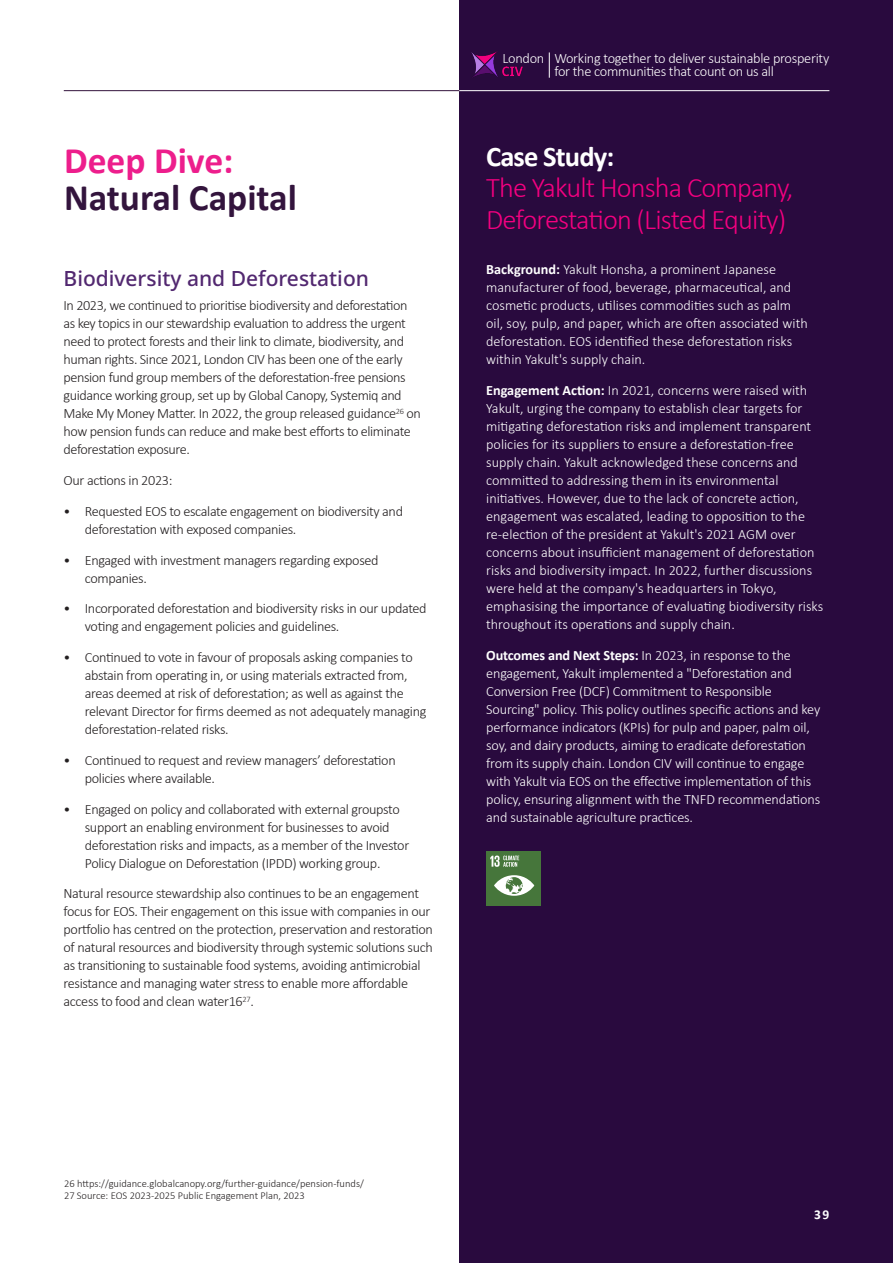
<style>
.page{position:relative;width:893px;height:1263px;background:#fff}
.page>*{position:absolute;margin:0;border:0;box-sizing:border-box;transform-origin:0 0}
.Heading_1{font:700 37.5px "Calibri";color:#33143d}
.Heading_1-2{font:700 37.5px "Calibri";color:#ed1e8c}
.Main_page_2{font:300 28.5px/31.5px "Calibri";letter-spacing:-.03em;color:#f3007f}
.Main_page_2-2{font:700 28.5px "Calibri";letter-spacing:-.03em;color:#fff}
.Subheading_1{font:500 21px "Noto Sans";color:#522870}
.t1{font:300 14.4px/12.6px "Calibri";letter-spacing:-.02em;color:#fff}
.Body_space{font:300 14.25px/18px "Calibri";letter-spacing:-.025em;color:#231f20}
.Body_space-2{font:300 14.25px/18px "Calibri";color:#fff}
.Folio_Page_No{font:700 13.5px "Calibri";color:#fff}
.Source{font:300 10.5px "Calibri";color:#231f20}
.s1{font-weight:700}
</style>
<div class="page">
<div style="left:459px;top:0;width:434px;height:1263px;background:#290a3e"></div>
<div style="left:486px;top:851px;width:55px;height:55px;background:#46763b"></div>
<svg style="left:494px;top:875px;width:40px;height:21px"></svg>
<svg style="left:490px;top:855px;width:29px;height:12px"></svg>
<hr style="left:64px;top:90px;width:395px;height:1px;background:#33143d">
<img style="left:472px;top:52px;width:26px;height:25px">
<img style="left:502px;top:66px;width:47px;height:12px">
<svg style="left:549px;top:52px;width:1px;height:26px"></svg>
<hr style="left:459px;top:90px;width:370px;height:1px;background:#fff">
<p class="Heading_1-2" style="left:64px;top:134px;width:171px">Deep Dive:</p>
<p class="Heading_1" style="left:64px;top:171px;width:234px">Natural Capital</p>
<p class="Subheading_1" style="left:64px;top:263px;width:307px">Biodiversity and Deforestation</p>
<p class="Body_space" style="left:64px;top:296px;width:359px">In 2023, we continued to prioritise biodiversity and deforestation as key topics in our stewardship evaluation to address the urgent need to protect forests and their link to climate, biodiversity, and human rights. Since 2021, London CIV has been one of the early pension fund group members of the deforestation-free pensions guidance working group, set up by Global Canopy, Systemiq and Make My Money Matter. In 2022, the group released guidance<sup>26</sup> on how pension funds can reduce and make best efforts to eliminate deforestation exposure.</p>
<p class="Body_space" style="left:64px;top:471px;width:110px">Our actions in 2023:</p>
<p class="Body_space" style="left:85px;top:502px;width:320px;text-indent:-21px">• Requested EOS to escalate engagement on biodiversity and deforestation with exposed companies.</p>
<p class="Body_space" style="left:85px;top:551px;width:295px;text-indent:-21px">• Engaged with investment managers regarding exposed companies.</p>
<p class="Body_space" style="left:85px;top:599px;width:343px;text-indent:-21px">• Incorporated deforestation and biodiversity risks in our updated voting and engagement policies and guidelines.</p>
<p class="Body_space" style="left:85px;top:648px;width:343px;text-indent:-21px">• Continued to vote in favour of proposals asking companies to abstain from operating in, or using materials extracted from, areas deemed at risk of deforestation; as well as against the relevant Director for firms deemed as not adequately managing deforestation-related risks.</p>
<p class="Body_space" style="left:85px;top:751px;width:312px;text-indent:-21px">• Continued to request and review managers’ deforestation policies where available.</p>
<p class="Body_space" style="left:85px;top:800px;width:326px;text-indent:-21px">• Engaged on policy and collaborated with external groupsto support an enabling environment for businesses to avoid deforestation risks and impacts, as a member of the Investor Policy Dialogue on Deforestation (IPDD) working group.</p>
<p class="Body_space" style="left:64px;top:884px;width:371px">Natural resource stewardship also continues to be an engagement focus for EOS. Their engagement on this issue with companies in our portfolio has centred on the protection, preservation and restoration of natural resources and biodiversity through systemic solutions such as transitioning to sustainable food systems, avoiding antimicrobial resistance and managing water stress to enable more affordable access to food and clean water16<sup>27</sup>.</p>
<p class="t1" style="left:502px;top:52px;width:43px">London</p>
<p class="t1" style="left:554px;top:52px;width:276px">Working together to deliver sustainable prosperity for the communities that count on us all</p>
<p class="Main_page_2-2" style="left:486px;top:136px;width:130px">Case Study:</p>
<p class="Main_page_2" style="left:486px;top:172px;width:309px">The Yakult Honsha Company,<br>Deforestation (Listed Equity)</p>
<p class="Body_space-2" style="left:486px;top:260px;width:323px"><span class="s1">Background:</span> Yakult Honsha, a prominent Japanese manufacturer of food, beverage, pharmaceutical, and cosmetic products, utilises commodities such as palm oil, soy, pulp, and paper, which are often associated with deforestation. EOS identified these deforestation risks within Yakult's supply chain.</p>
<p class="Body_space-2" style="left:486px;top:381px;width:339px"><span class="s1">Engagement Action:</span> In 2021, concerns were raised with Yakult, urging the company to establish clear targets for mitigating deforestation risks and implement transparent policies for its suppliers to ensure a deforestation-free supply chain. Yakult acknowledged these concerns and committed to addressing them in its environmental initiatives. However, due to the lack of concrete action, engagement was escalated, leading to opposition to the re-election of the president at Yakult's 2021 AGM over concerns about insufficient management of deforestation risks and biodiversity impact. In 2022, further discussions were held at the company's headquarters in Tokyo, emphasising the importance of evaluating biodiversity risks throughout its operations and supply chain.</p>
<p class="Body_space-2" style="left:486px;top:646px;width:336px"><span class="s1">Outcomes and Next Steps:</span> In 2023, in response to the engagement, Yakult implemented a "Deforestation and Conversion Free (DCF) Commitment to Responsible Sourcing" policy. This policy outlines specific actions and key performance indicators (KPIs) for pulp and paper, palm oil, soy, and dairy products, aiming to eradicate deforestation from its supply chain. London CIV will continue to engage with Yakult via EOS on the effective implementation of this policy, ensuring alignment with the TNFD recommendations and sustainable agriculture practices.</p>
<p class="Source" style="left:64px;top:1177px;width:301px">26 https://guidance.globalcanopy.org/further-guidance/pension-funds/</p>
<p class="Source" style="left:64px;top:1189px;width:242px">27 Source: EOS 2023-2025 Public Engagement Plan, 2023</p>
<p class="Folio_Page_No" style="left:814px;top:1205px;width:17px">39</p>
</div>
